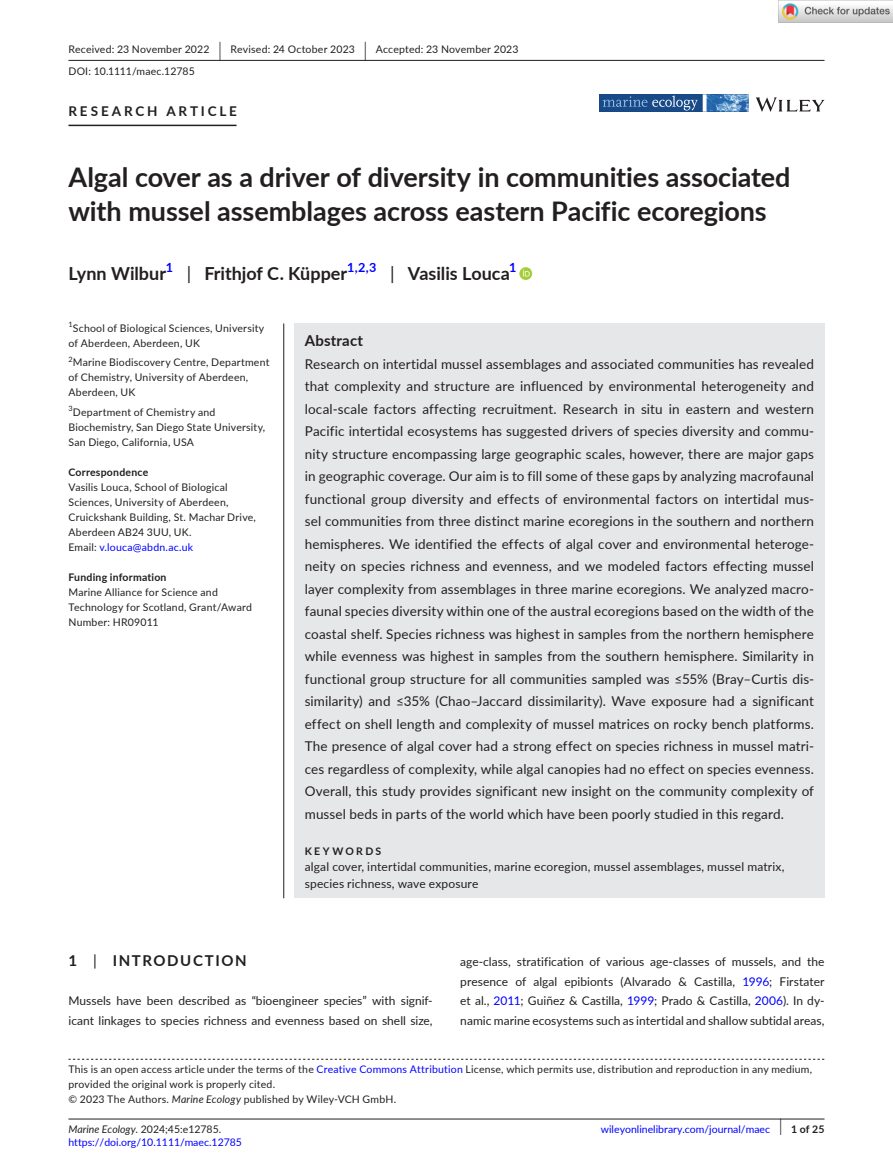
<style>
.page{position:relative;width:893px;height:1174px;background:#fff}
.page>*{position:absolute;margin:0;border:0;box-sizing:border-box;transform-origin:0 0}
.t1{font:700 27px/34.5px "Lato";letter-spacing:-.005em;color:#231f20}
.t2{font:700 18px "Lato";color:#231f20}
.t3{font:700 15px "Lato";letter-spacing:.1em;color:#231f20}
.t4{font:700 15px "Lato";letter-spacing:.015em;color:#231f20}
.t5{font:13.5px/22.5px "Lato";letter-spacing:.01em;color:#231f20;text-align:justify}
.t6{font:700 13.5px "Lato";letter-spacing:.21em;color:#231f20}
.t7{font:700 12.6px "Lato";color:#00f}
.t8{font:12px/19.5px "Lato";letter-spacing:.005em;color:#231f20}
.t9{font:10.5px/15px "Lato";letter-spacing:.02em;color:#231f20}
.t10{font:10.5px "Lato";color:#00f}
.t11{font:700 10.5px "Lato";letter-spacing:.02em;color:#231f20}
.t12{font:10.5px "Lato";color:#231f20}
.t13{font:700 10.5px "Lato";letter-spacing:.22em;color:#231f20}
.t14{font:7.35px "Lato";color:#231f20}
.s1{font-size:19.65px}
.s2{font-weight:400}
.s3{color:#00f}
.s4{font-style:italic}
.s5{font-weight:400;font-size:17.4px}
</style>
<div class="page">
<hr style="left:68px;top:1118px;width:756px;height:1px;background:#231f20">
<svg style="left:756px;top:97px;width:68px;height:15px"></svg>
<svg style="left:599px;top:94px;width:149px;height:18px;background:#3e6da3"></svg>
<hr style="left:68px;top:60px;width:756px;height:1px;background:#231f20">
<hr style="left:68px;top:125px;width:169px;height:1px;background:#231f20">
<svg style="left:519px;top:267px;width:13px;height:13px"></svg>
<svg style="left:523px;top:269px;width:7px;height:7px"></svg>
<svg style="left:68px;top:1058px;width:756px;height:1px"></svg>
<div style="left:294px;top:323px;width:530px;height:575px;background:#e6e7e9"></div>
<hr style="left:283px;top:323px;width:1px;height:575px;background:#231f20">
<img style="left:779px;top:0;width:114px;height:23px">
<p class="t9" style="left:68px;top:38px;width:452px;line-height:21.8px">Received: 23 November 2022 <span class="s1">|</span> Revised: 24 October 2023 <span class="s1">|</span> Accepted: 23 November 2023<br>DOI: 10.1111/maec.12785</p>
<p class="t6" style="left:68px;top:101px;width:170px">RESEARCH ARTICLE</p>
<h1 class="t1" style="left:68px;top:159px;width:723px">Algal cover as a driver of diversity in communities associated with mussel assemblages across eastern Pacific ecoregions</h1>
<h2 class="t2" style="left:68px;top:260px;width:99px">Lynn Wilbur</h2>
<p class="t7" style="left:166px;top:258px;width:9px">1</p>
<h2 class="t2" style="left:187px;top:260px;width:162px"><span class="s2">|</span> Frithjof C. Küpper</h2>
<p class="t7" style="left:347px;top:258px;width:31px">1,2,3</p>
<h2 class="t2" style="left:390px;top:260px;width:121px"><span class="s2">|</span> Vasilis Louca</h2>
<p class="t7" style="left:509px;top:258px;width:9px">1</p>
<p class="t14" style="left:68px;top:319px;width:6px">1</p>
<p class="t9" style="left:68px;top:320px;width:197px;text-indent:4px">School of Biological Sciences, University of Aberdeen, Aberdeen, UK</p>
<p class="t14" style="left:68px;top:354px;width:6px">2</p>
<p class="t9" style="left:68px;top:355px;width:203px;text-indent:4px">Marine Biodiscovery Centre, Department of Chemistry, University of Aberdeen,<br>Aberdeen, UK</p>
<p class="t9" style="left:68px;top:404px;width:198px"><sup>3</sup>Department of Chemistry and<br>Biochemistry, San Diego State University,<br>San Diego, California, USA</p>
<p class="t11" style="left:68px;top:464px;width:81px">Correspondence</p>
<p class="t9" style="left:68px;top:479px;width:189px">Vasilis Louca, School of Biological<br>Sciences, University of Aberdeen,<br>Cruickshank Building, St. Machar Drive,<br>Aberdeen AB24 3UU, UK.<br>Email: <span class="s3">v.louca@abdn.ac.uk</span></p>
<p class="t11" style="left:68px;top:569px;width:100px">Funding information</p>
<p class="t9" style="left:68px;top:584px;width:185px">Marine Alliance for Science and<br>Technology for Scotland, Grant/Award<br>Number: HR09011</p>
<p class="t4" style="left:305px;top:329px;width:60px">Abstract</p>
<p class="t5" style="left:305px;top:352px;width:511px">Research on intertidal mussel assemblages and associated communities has revealed that complexity and structure are influenced by environmental heterogeneity and local-scale factors affecting recruitment. Research in situ in eastern and western Pacific intertidal ecosystems has suggested drivers of species diversity and commu&shy;nity structure encompassing large geographic scales, however, there are major gaps in geographic coverage. Our aim is to fill some of these gaps by analyzing macrofaunal functional group diversity and effects of environmental factors on intertidal mus&shy;sel communities from three distinct marine ecoregions in the southern and northern hemispheres. We identified the effects of algal cover and environmental heteroge&shy;neity on species richness and evenness, and we modeled factors effecting mussel layer complexity from assemblages in three marine ecoregions. We analyzed macro&shy;faunal species diversity within one of the austral ecoregions based on the width of the coastal shelf. Species richness was highest in samples from the northern hemisphere while evenness was highest in samples from the southern hemisphere. Similarity in functional group structure for all communities sampled was ≤55% (Bray–Curtis dis&shy;similarity) and ≤35% (Chao–Jaccard dissimilarity). Wave exposure had a significant effect on shell length and complexity of mussel matrices on rocky bench platforms.<br>The presence of algal cover had a strong effect on species richness in mussel matri&shy;ces regardless of complexity, while algal canopies had no effect on species evenness.<br>Overall, this study provides significant new insight on the community complexity of mussel beds in parts of the world which have been poorly studied in this regard.</p>
<p class="t13" style="left:305px;top:843px;width:78px">KEYWORDS</p>
<p class="t8" style="left:305px;top:858px;width:481px;line-height:16.5px">algal cover, intertidal communities, marine ecoregion, mussel assemblages, mussel matrix, species richness, wave exposure</p>
<p class="t3" style="left:68px;top:950px;width:180px">1 <span class="s2">|</span> INTRODUCTION</p>
<p class="t8" style="left:68px;top:990px;width:366px">Mussels have been described as “bioengineer species” with signif&shy;icant linkages to species richness and evenness based on shell size,</p>
<p class="t8" style="left:460px;top:951px;width:366px;text-align:justify">age-class, stratification of various age-classes of mussels, and the presence of algal epibionts (Alvarado &amp; Castilla, <span class="s3">1996</span>; Firstater et al., <span class="s3">2011</span>; Guiñez &amp; Castilla, <span class="s3">1999</span>; Prado &amp; Castilla, <span class="s3">2006</span>). In dy&shy;namic marine ecosystems such as intertidal and shallow subtidal areas,</p>
<p class="t9" style="left:68px;top:1061px;width:745px">This is an open access article under the terms of the <span class="s3">Creative Commons Attribution</span> License, which permits use, distribution and reproduction in any medium, provided the original work is properly cited.<br>© 2023 The Authors. <span class="s4">Marine Ecology</span> published by Wiley-VCH GmbH.</p>
<p class="t12" style="left:68px;top:1121px;width:154px"><span class="s4">Marine Ecology.</span> 2024;45:e12785.</p>
<p class="t11" style="left:779px;top:1121px;width:46px"><span class="s5">|</span> 1 of 25</p>
<p class="t10" style="left:68px;top:1135px;width:175px">https://doi.org/10.1111/maec.12785</p>
<p class="t10" style="left:601px;top:1121px;width:171px">wileyonlinelibrary.com/journal/maec</p>
</div>
